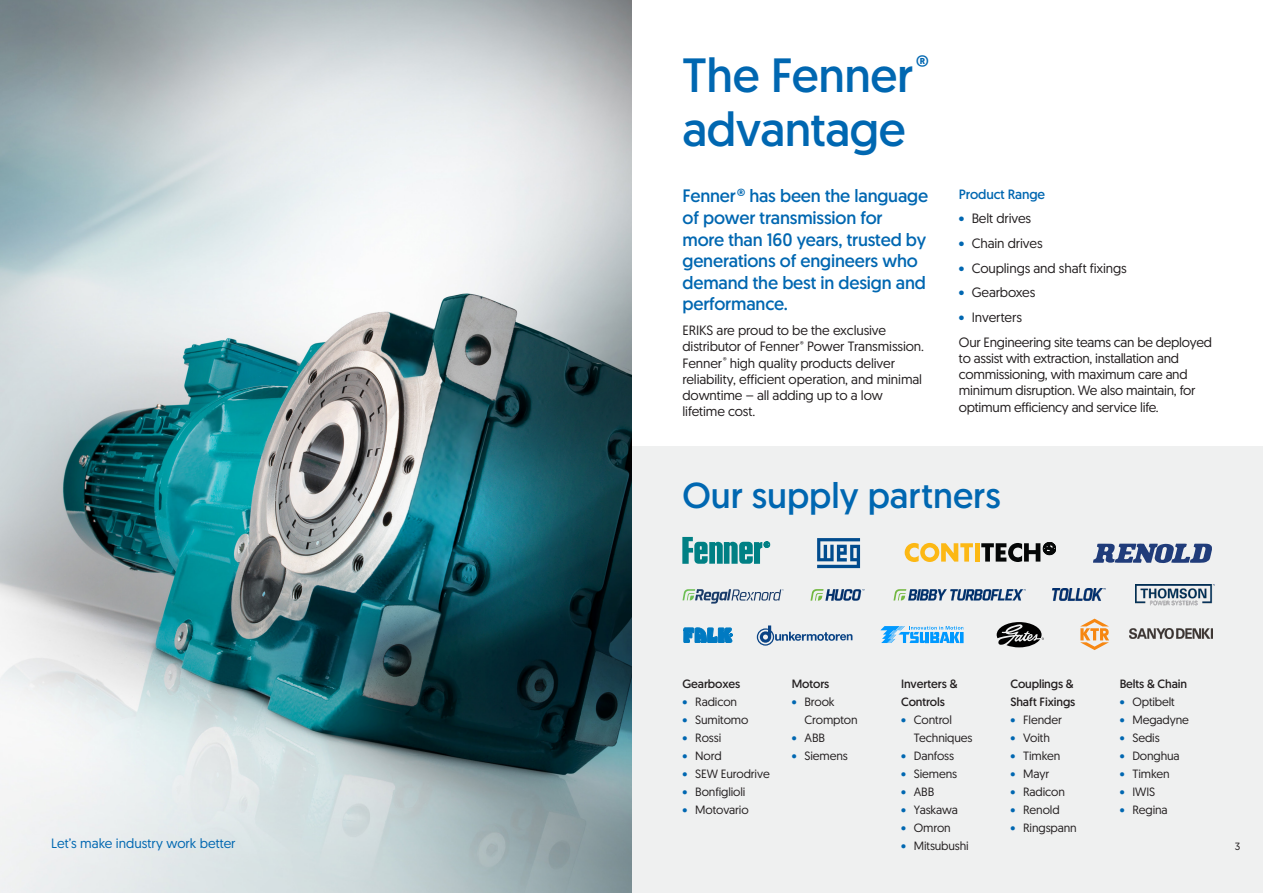
<style>
.page{position:relative;width:1263px;height:893px;background:#fff}
.page>*{position:absolute;margin:0;border:0;box-sizing:border-box;transform-origin:0 0}
.t1{font:48px "Geomanist Word";letter-spacing:-.01em;color:#0067b1}
.Sub_heading{font:36px "Geomanist Word";color:#0067b1}
.t2{font:18px/21.6px "Geomanist Word";letter-spacing:-.01em;color:#0067b1}
.t3{font:13.5px/16.2px "Geomanist Word";letter-spacing:-.01em;color:#231f20}
.t4{font:13.5px "Geomanist Word";color:#0067b1}
.t5{font:13.5px "Geomanist Word";letter-spacing:-.01em;color:#0067b1}
.t6{font:12px/18px "Geomanist Word";letter-spacing:-.01em;color:#231f20}
.t7{font:12px/18px "Geomanist Word";letter-spacing:-.01em;color:#231f20}
.t8{font:10.5px "Geomanist Word";color:#231f20}
.s1{color:#0067b1}
</style>
<div class="page">
<div style="left:631px;top:446px;width:632px;height:447px;background:#eff0f0"></div>
<img style="left:0;top:0;width:631px;height:893px">
<svg style="left:682px;top:537px;width:88px;height:27px"></svg>
<svg style="left:810px;top:589px;width:54px;height:12px"></svg>
<svg style="left:880px;top:626px;width:83px;height:17px"></svg>
<svg style="left:817px;top:538px;width:43px;height:30px"></svg>
<svg style="left:1093px;top:544px;width:119px;height:19px"></svg>
<svg style="left:684px;top:628px;width:48px;height:15px"></svg>
<svg style="left:997px;top:622px;width:47px;height:25px"></svg>
<svg style="left:757px;top:625px;width:95px;height:21px"></svg>
<svg style="left:682px;top:589px;width:102px;height:15px"></svg>
<svg style="left:1080px;top:619px;width:29px;height:31px"></svg>
<svg style="left:905px;top:543px;width:68px;height:19px"></svg>
<hr style="left:975px;top:543px;width:4px;height:19px;background:#fcb814">
<svg style="left:981px;top:542px;width:75px;height:20px"></svg>
<img style="left:1130px;top:628px;width:82px;height:10px">
<svg style="left:893px;top:589px;width:133px;height:11px"></svg>
<img style="left:1053px;top:589px;width:53px;height:12px">
<img style="left:1135px;top:585px;width:79px;height:21px">
<p class="t4" style="left:51px;top:834px;width:186px">Let’s make industry work better</p>
<p class="t1" style="left:682px;top:44px;width:248px">The Fenner<sup>®</sup></p>
<p class="t1" style="left:682px;top:98px;width:225px">advantage</p>
<p class="t2" style="left:682px;top:185px;width:247px">Fenner® has been the language of power transmission for more than 160 years, trusted by generations of engineers who demand the best in design and performance.</p>
<p class="t3" style="left:682px;top:322px;width:243px">ERIKS are proud to be the exclusive distributor of Fenner<sup>®</sup> Power Transmission.<br>Fenner<sup>®</sup> high quality products deliver reliability, efficient operation, and minimal downtime – all adding up to a low lifetime cost.</p>
<p class="t5" style="left:959px;top:185px;width:88px">Product Range</p>
<p class="t3" style="left:959px;top:210px;width:74px"><span class="s1">•</span> Belt drives</p>
<p class="t3" style="left:959px;top:235px;width:85px"><span class="s1">•</span> Chain drives</p>
<p class="t3" style="left:959px;top:259px;width:169px"><span class="s1">•</span> Couplings and shaft fixings</p>
<p class="t3" style="left:959px;top:284px;width:78px"><span class="s1">•</span> Gearboxes</p>
<p class="t3" style="left:959px;top:309px;width:65px"><span class="s1">•</span> Inverters</p>
<p class="t3" style="left:959px;top:334px;width:254px">Our Engineering site teams can be deployed to assist with extraction, installation and commissioning, with maximum care and minimum disruption. We also maintain, for optimum efficiency and service life.</p>
<p class="Sub_heading" style="left:682px;top:472px;width:320px">Our supply partners</p>
<p class="t7" style="left:682px;top:675px;width:59px">Gearboxes</p>
<p class="t6" style="left:682px;top:693px;width:56px"><span class="s1">•</span> Radicon</p>
<p class="t6" style="left:682px;top:711px;width:67px"><span class="s1">•</span> Sumitomo</p>
<p class="t6" style="left:682px;top:729px;width:40px"><span class="s1">•</span> Rossi</p>
<p class="t6" style="left:682px;top:747px;width:41px"><span class="s1">•</span> Nord</p>
<p class="t6" style="left:682px;top:765px;width:89px"><span class="s1">•</span> SEW Eurodrive</p>
<p class="t6" style="left:682px;top:783px;width:64px"><span class="s1">•</span> Bonfiglioli</p>
<p class="t6" style="left:682px;top:801px;width:68px"><span class="s1">•</span> Motovario</p>
<p class="t7" style="left:792px;top:675px;width:39px">Motors</p>
<p class="t6" style="left:804px;top:693px;width:55px;text-indent:-13px"><span class="s1">•</span> Brook<br>Crompton</p>
<p class="t6" style="left:792px;top:729px;width:35px"><span class="s1">•</span> ABB</p>
<p class="t6" style="left:792px;top:747px;width:58px"><span class="s1">•</span> Siemens</p>
<p class="t7" style="left:901px;top:675px;width:58px">Inverters &amp;<br>Controls</p>
<p class="t6" style="left:914px;top:711px;width:60px;text-indent:-13px"><span class="s1">•</span> Control<br>Techniques</p>
<p class="t6" style="left:901px;top:747px;width:55px"><span class="s1">•</span> Danfoss</p>
<p class="t6" style="left:901px;top:765px;width:58px"><span class="s1">•</span> Siemens</p>
<p class="t6" style="left:901px;top:783px;width:35px"><span class="s1">•</span> ABB</p>
<p class="t6" style="left:901px;top:801px;width:58px"><span class="s1">•</span> Yaskawa</p>
<p class="t6" style="left:901px;top:819px;width:51px"><span class="s1">•</span> Omron</p>
<p class="t6" style="left:901px;top:837px;width:69px"><span class="s1">•</span> Mitsubushi</p>
<p class="t7" style="left:1010px;top:675px;width:65px">Couplings &amp;</p>
<p class="t7" style="left:1010px;top:693px;width:66px">Shaft Fixings</p>
<p class="t6" style="left:1010px;top:711px;width:53px"><span class="s1">•</span> Flender</p>
<p class="t6" style="left:1010px;top:729px;width:41px"><span class="s1">•</span> Voith</p>
<p class="t6" style="left:1010px;top:747px;width:51px"><span class="s1">•</span> Timken</p>
<p class="t6" style="left:1010px;top:765px;width:40px"><span class="s1">•</span> Mayr</p>
<p class="t6" style="left:1010px;top:783px;width:56px"><span class="s1">•</span> Radicon</p>
<p class="t6" style="left:1010px;top:801px;width:51px"><span class="s1">•</span> Renold</p>
<p class="t6" style="left:1010px;top:819px;width:68px"><span class="s1">•</span> Ringspann</p>
<p class="t7" style="left:1120px;top:675px;width:69px">Belts &amp; Chain</p>
<p class="t6" style="left:1120px;top:693px;width:57px"><span class="s1">•</span> Optibelt</p>
<p class="t6" style="left:1120px;top:711px;width:71px"><span class="s1">•</span> Megadyne</p>
<p class="t6" style="left:1120px;top:729px;width:42px"><span class="s1">•</span> Sedis</p>
<p class="t6" style="left:1120px;top:747px;width:62px"><span class="s1">•</span> Donghua</p>
<p class="t6" style="left:1120px;top:765px;width:51px"><span class="s1">•</span> Timken</p>
<p class="t6" style="left:1120px;top:783px;width:37px"><span class="s1">•</span> IWIS</p>
<p class="t6" style="left:1120px;top:801px;width:50px"><span class="s1">•</span> Regina</p>
<p class="t8" style="left:1235px;top:839px;width:7px">3</p>
</div>
